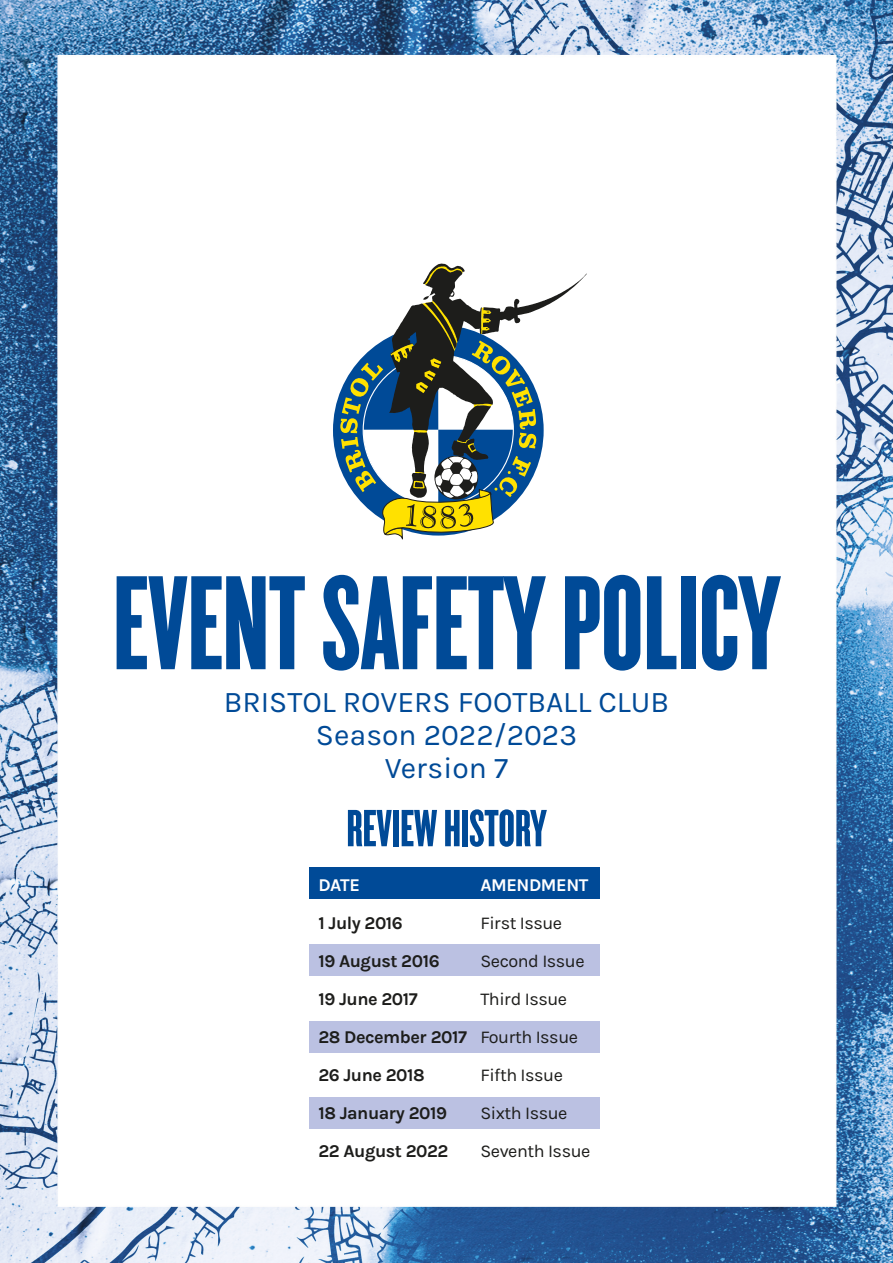
<style>
.page{position:relative;width:893px;height:1263px;background:#fff}
.page>*{position:absolute;margin:0;border:0;box-sizing:border-box;transform-origin:0 0}
.t1{font:139.65px "Cyclone Layers Background";color:#004a97}
.t2{font:54.6px "Cyclone Layers Background";color:#004a97}
.t3{font:30px "Karla";color:#004a97}
.t4{font:700 18px "Karla";letter-spacing:-.025em;color:#1d1d1b}
.t5{font:18px "Karla";letter-spacing:-.025em;color:#1d1d1b}
.t6{font:700 18px "Karla";letter-spacing:-.025em;color:#fff}
.s1{font-weight:400}
</style>
<div class="page">
<img style="left:0;top:0;width:893px;height:1263px">
<svg style="left:329px;top:260px;width:262px;height:283px"></svg>
<svg style="left:333px;top:264px;width:254px;height:279px"></svg>
<div style="left:309px;top:867px;width:291px;height:32px;background:#004a97"></div>
<div style="left:309px;top:944px;width:291px;height:32px;background:#bbc1e2"></div>
<div style="left:309px;top:1020px;width:291px;height:32px;background:#bbc1e2"></div>
<div style="left:309px;top:1097px;width:291px;height:32px;background:#bbc1e2"></div>
<p class="t1" style="left:113px;top:527px;width:668px">EVENT SAFETY POLICY</p>
<p class="t3" style="left:224px;top:685px;width:447px">BRISTOL ROVERS FOOTBALL CLUB</p>
<p class="t3" style="left:316px;top:718px;width:263px">Season 2022/2023</p>
<p class="t3" style="left:385px;top:751px;width:125px">Version 7</p>
<p class="t2" style="left:347px;top:791px;width:201px">REVIEW HISTORY</p>
<p class="t6" style="left:318px;top:874px;width:43px">DATE</p>
<p class="t6" style="left:480px;top:874px;width:109px">AMENDMENT</p>
<p class="t4" style="left:318px;top:912px;width:86px">1 July 2016</p>
<p class="t5" style="left:480px;top:913px;width:83px">First Issue</p>
<p class="t4" style="left:318px;top:950px;width:123px">19 August 2016</p>
<p class="t5" style="left:480px;top:951px;width:106px">Second Issue</p>
<p class="t4" style="left:318px;top:988px;width:101px">19 June 2017</p>
<p class="t5" style="left:480px;top:989px;width:88px">Third Issue</p>
<p class="t4" style="left:318px;top:1026px;width:261px">28 December 2017 <span class="s1">Fourth Issue</span></p>
<p class="t4" style="left:318px;top:1064px;width:108px">26 June 2018</p>
<p class="t5" style="left:480px;top:1065px;width:84px">Fifth Issue</p>
<p class="t4" style="left:318px;top:1102px;width:130px">18 January 2019</p>
<p class="t5" style="left:480px;top:1103px;width:89px">Sixth Issue</p>
<p class="t4" style="left:318px;top:1140px;width:132px">22 August 2022</p>
<p class="t5" style="left:480px;top:1141px;width:112px">Seventh Issue</p>
</div>
